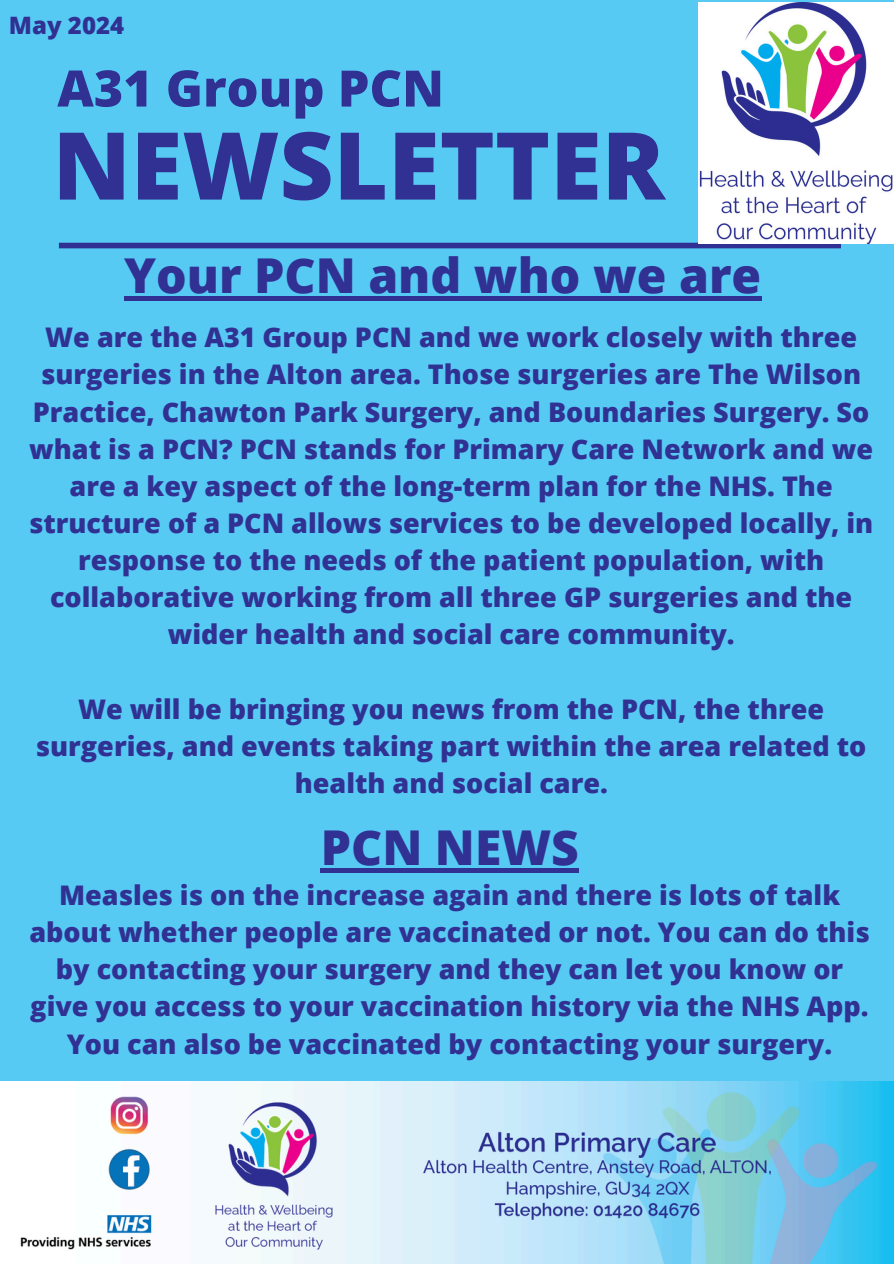
<style>
.page{position:relative;width:894px;height:1264px;background:#fff}
.page>*{position:absolute;margin:0;border:0;box-sizing:border-box;transform-origin:0 0}
.t1{font:800 93.6px "Open Sans";color:#303192}
.t2{font:800 50.25px "Open Sans";color:#303192}
.t3{font:800 48px "Open Sans";color:#303192}
.t4{font:800 27px/37.2px "Open Sans";color:#303192;text-align:center}
.t5{font:800 24px "Open Sans";color:#303192}
</style>
<div class="page">
<div style="left:0;top:0;width:893px;height:1263px;background:#57caf4"></div>
<div style="left:59px;top:243px;width:781px;height:5px;background:#303192"></div>
<img style="left:698px;top:2px;width:195px;height:241px">
<img style="left:0;top:1081px;width:893px;height:182px">
<div style="left:124px;top:296px;width:637px;height:5px;background:#303192"></div>
<hr style="left:321px;top:868px;width:258px;height:4px;background:#303192">
<p class="t5" style="left:9px;top:8px;width:117px">May 2024</p>
<h1 class="t2" style="left:57px;top:53px;width:388px">A31 Group PCN</h1>
<h3 class="t1" style="left:53px;top:100px;width:613px">NEWSLETTER</h3>
<h3 class="t3" style="left:124px;top:241px;width:638px">Your PCN and who we are</h3>
<h4 class="t4" style="left:29px;top:318px;width:845px">We are the A31 Group PCN and we work closely with three surgeries in the Alton area. Those surgeries are The Wilson Practice, Chawton Park Surgery, and Boundaries Surgery. So what is a PCN? PCN stands for Primary Care Network and we are a key aspect of the long-term plan for the NHS. The structure of a PCN allows services to be developed locally, in response to the needs of the patient population, with collaborative working from all three GP surgeries and the wider health and social care community.</h4>
<h4 class="t4" style="left:36px;top:689px;width:831px">We will be bringing you news from the PCN, the three surgeries, and events taking part within the area related to health and social care.</h4>
<h2 class="t3" style="left:321px;top:813px;width:259px">PCN NEWS</h2>
<h4 class="t4" style="left:29px;top:875px;width:841px">Measles is on the increase again and there is lots of talk about whether people are vaccinated or not. You can do this by contacting your surgery and they can let you know or give you access to your vaccination history via the NHS App.<br>You can also be vaccinated by contacting your surgery.</h4>
</div>
